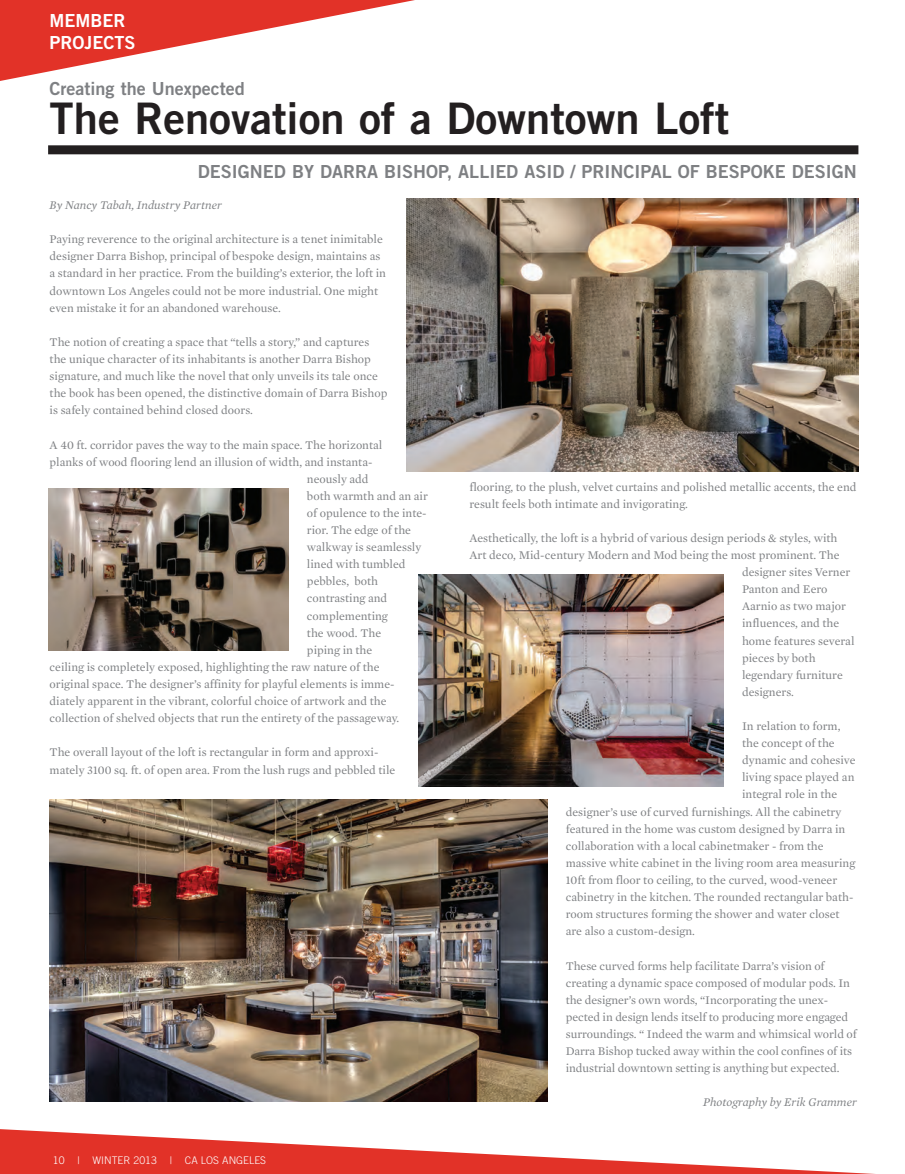
<style>
.page{position:relative;width:905px;height:1174px;background:#fff}
.page>*{position:absolute;margin:0;border:0;box-sizing:border-box;transform-origin:0 0}
.t1{font:43.5px "Trade Gothic Bold Two";color:#231f20}
.t2{font:18px "Trade Gothic Bold Two";color:#7e8083}
.t3{font:18px/21.6px "Trade Gothic Bold Two";color:#fff}
.t4{font:12px/17.1px "Mercury Text G1";color:#7e8083}
.t5{font:italic 12px "Mercury Text G1";color:#7e8083}
.t6{font:300 10.5px "Trade Gothic";color:#fff}
</style>
<div class="page">
<img style="left:0;top:0;width:875px;height:1174px">
<h2 class="t3" style="left:50px;top:11px;width:88px">MEMBER<br>PROJECTS</h2>
<h2 class="t2" style="left:50px;top:82px;width:197px">Creating the Unexpected</h2>
<h1 class="t1" style="left:50px;top:103px;width:681px">The Renovation of a Downtown Loft</h1>
<h2 class="t2" style="left:198px;top:165px;width:660px">DESIGNED BY DARRA BISHOP, ALLIED ASID / PRINCIPAL OF BESPOKE DESIGN</h2>
<p class="t5" style="left:50px;top:201px;width:174px">By Nancy Tabah, Industry Partner</p>
<p class="t4" style="left:50px;top:231px;width:338px">Paying reverence to the original architecture is a tenet inimitable designer Darra Bishop, principal of bespoke design, maintains as a standard in her practice. From the building’s exterior, the loft in downtown Los Angeles could not be more industrial. One might even mistake it for an abandoned warehouse.</p>
<p class="t4" style="left:50px;top:333px;width:339px">The notion of creating a space that “tells a story,” and captures the unique character of its inhabitants is another Darra Bishop signature, and much like the novel that only unveils its tale once the book has been opened, the distinctive domain of Darra Bishop is safely contained behind closed doors.</p>
<p class="t4" style="left:50px;top:436px;width:334px">A 40 ft. corridor paves the way to the main space. The horizontal</p>
<p class="t4" style="left:50px;top:453px;width:324px">planks of wood flooring lend an illusion of width, and instanta-</p>
<p class="t4" style="left:307px;top:470px;width:63px">neously add</p>
<p class="t4" style="left:307px;top:487px;width:122px">both warmth and an air</p>
<p class="t4" style="left:307px;top:504px;width:121px">of opulence to the inte-</p>
<p class="t4" style="left:307px;top:521px;width:106px">rior. The edge of the</p>
<p class="t4" style="left:307px;top:538px;width:116px">walkway is seamlessly</p>
<p class="t4" style="left:307px;top:555px;width:100px">lined with tumbled</p>
<p class="t4" style="left:307px;top:573px;width:73px">pebbles, both</p>
<p class="t4" style="left:307px;top:590px;width:82px">contrasting and</p>
<p class="t4" style="left:307px;top:607px;width:82px">complementing</p>
<p class="t4" style="left:307px;top:624px;width:76px">the wood. The</p>
<p class="t4" style="left:307px;top:641px;width:67px">piping in the</p>
<p class="t4" style="left:50px;top:658px;width:331px">ceiling is completely exposed, highlighting the raw nature of the</p>
<p class="t4" style="left:50px;top:675px;width:346px">original space. The designer’s affinity for playful elements is imme-</p>
<p class="t4" style="left:50px;top:692px;width:338px">diately apparent in the vibrant, colorful choice of artwork and the</p>
<p class="t4" style="left:50px;top:709px;width:351px">collection of shelved objects that run the entirety of the passageway.</p>
<p class="t4" style="left:50px;top:744px;width:347px">The overall layout of the loft is rectangular in form and approxi&shy;mately 3100 sq. ft. of open area. From the lush rugs and pebbled tile</p>
<p class="t4" style="left:469px;top:478px;width:388px">flooring, to the plush, velvet curtains and polished metallic accents, the end result feels both intimate and invigorating.</p>
<p class="t4" style="left:469px;top:529px;width:369px">Aesthetically, the loft is a hybrid of various design periods &amp; styles, with</p>
<p class="t4" style="left:469px;top:546px;width:372px">Art deco, Mid-century Modern and Mod being the most prominent. The</p>
<p class="t4" style="left:742px;top:563px;width:110px">designer sites Verner</p>
<p class="t4" style="left:742px;top:580px;width:87px">Panton and Eero</p>
<p class="t4" style="left:742px;top:597px;width:105px">Aarnio as two major</p>
<p class="t4" style="left:742px;top:615px;width:99px">influences, and the</p>
<p class="t4" style="left:742px;top:632px;width:114px">home features several</p>
<p class="t4" style="left:742px;top:649px;width:75px">pieces by both</p>
<p class="t4" style="left:742px;top:666px;width:102px">legendary furniture</p>
<p class="t4" style="left:742px;top:683px;width:53px">designers.</p>
<p class="t4" style="left:742px;top:717px;width:100px">In relation to form,</p>
<p class="t4" style="left:742px;top:734px;width:94px">the concept of the</p>
<p class="t4" style="left:742px;top:751px;width:115px">dynamic and cohesive</p>
<p class="t4" style="left:742px;top:768px;width:114px">living space played an</p>
<p class="t4" style="left:742px;top:786px;width:97px">integral role in the</p>
<p class="t4" style="left:566px;top:803px;width:277px">designer’s use of curved furnishings. All the cabinetry</p>
<p class="t4" style="left:566px;top:820px;width:281px">featured in the home was custom designed by Darra in</p>
<p class="t4" style="left:566px;top:837px;width:259px">collaboration with a local cabinetmaker - from the</p>
<p class="t4" style="left:566px;top:854px;width:291px">massive white cabinet in the living room area measuring</p>
<p class="t4" style="left:566px;top:871px;width:273px">10ft from floor to ceiling, to the curved, wood-veneer</p>
<p class="t4" style="left:566px;top:888px;width:289px">cabinetry in the kitchen. The rounded rectangular bath-</p>
<p class="t4" style="left:566px;top:905px;width:275px">room structures forming the shower and water closet</p>
<p class="t4" style="left:566px;top:922px;width:131px">are also a custom-design.</p>
<p class="t4" style="left:566px;top:957px;width:292px">These curved forms help facilitate Darra’s vision of creating a dynamic space composed of modular pods. In the designer’s own words, “Incorporating the unex&shy;pected in design lends itself to producing more engaged surroundings. “ Indeed the warm and whimsical world of Darra Bishop tucked away within the cool confines of its industrial downtown setting is anything but expected.</p>
<p class="t5" style="left:703px;top:1098px;width:155px">Photography by Erik Grammer</p>
<p class="t6" style="left:53px;top:1156px;width:215px">10 | WINTER 2013 | CA LOS ANGELES</p>
</div>
